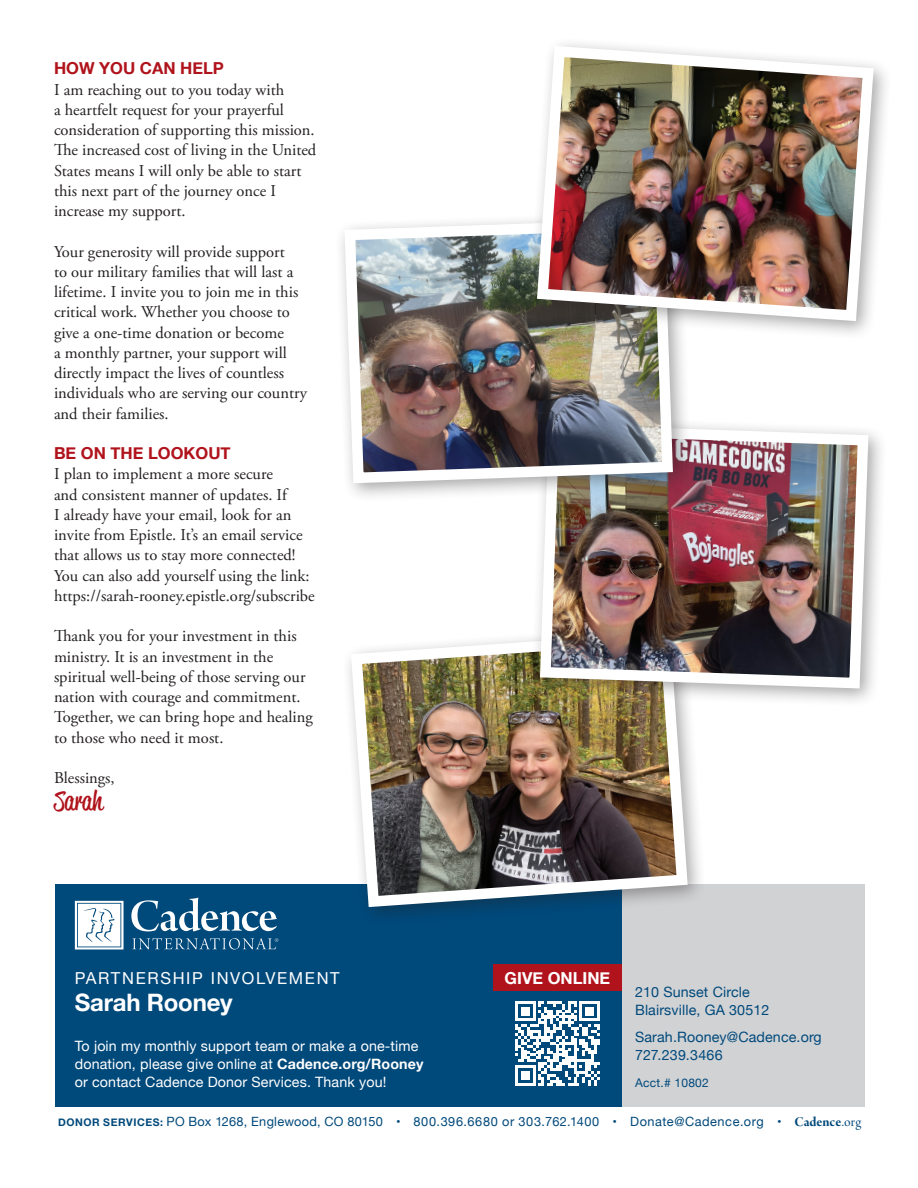
<style>
.page{position:relative;width:918px;height:1188px;background:#fff}
.page>*{position:absolute;margin:0;border:0;box-sizing:border-box;transform-origin:0 0}
.t1{font:27px "Reklame Script";color:#b0131c}
.t2{font:700 24px "Helvetica Neue";letter-spacing:-.01em;color:#fff}
.body{font:16.5px/20.2px "Adobe Garamond Pro";color:#231f20}
.t3{font:700 16.5px "Helvetica Neue";color:#b0131c}
.t4{font:16.5px "Helvetica Neue";letter-spacing:.1em;color:#fff}
.t5{font:700 16.5px "Helvetica Neue";color:#fff}
.body_nospace{font:16.5px "Adobe Garamond Pro";color:#231f20}
.t6{font:14.25px/18px "Helvetica Neue";letter-spacing:.01em;color:#fff}
.t7{font:14.25px/18px "Helvetica Neue";letter-spacing:.01em;color:#00497b}
.t8{font:12.75px "Helvetica Neue";letter-spacing:.04em;color:#00497b}
.t9{font:12px "Helvetica Neue";letter-spacing:.02em;color:#00497b}
.s1{font-weight:700}
.s2{font-weight:700;font-size:10.5px}
.s3{font-family:"Arno Pro Bold Display";font-size:14.25px}
.s4{font-family:"Arno Pro Display";font-size:14.25px}
</style>
<div class="page">
<div style="left:55px;top:884px;width:810px;height:223px;background:#00497b"></div>
<svg style="left:131px;top:898px;width:146px;height:33px"></svg>
<svg style="left:132px;top:938px;width:146px;height:11px"></svg>
<svg style="left:75px;top:901px;width:49px;height:49px;background:#dae5ec"></svg>
<div style="left:622px;top:884px;width:243px;height:223px;background:#d1d2d4"></div>
<div style="left:493px;top:964px;width:129px;height:27px;background:#b0131c"></div>
<svg style="left:515px;top:1001px;width:85px;height:85px"></svg>
<div style="left:341px;top:622px;width:366px;height:305px;background:#231f20;opacity:.4"></div>
<img style="left:345px;top:626px;width:348px;height:287px">
<div style="left:530px;top:414px;width:358px;height:294px;background:#231f20;opacity:.4"></div>
<img style="left:535px;top:419px;width:339px;height:275px">
<div style="left:335px;top:209px;width:358px;height:294px;background:#231f20;opacity:.4"></div>
<img style="left:339px;top:213px;width:339px;height:276px">
<div style="left:527px;top:36px;width:366px;height:305px;background:#231f20;opacity:.4"></div>
<img style="left:531px;top:40px;width:348px;height:287px">
<h1 class="t3" style="left:54px;top:55px;width:171px">HOW YOU CAN HELP</h1>
<p class="body" style="left:54px;top:80px;width:264px">I am reaching out to you today with<br>a heartfelt request for your prayerful consideration of supporting this mission.<br>The increased cost of living in the United States means I will only be able to start this next part of the journey once I increase my support.</p>
<p class="body" style="left:54px;top:242px;width:255px">Your generosity will provide support<br>to our military families that will last a lifetime. I invite you to join me in this critical work. Whether you choose to give a one-time donation or become<br>a monthly partner, your support will directly impact the lives of countless individuals who are serving our country and their families.</p>
<h1 class="t3" style="left:54px;top:440px;width:178px">BE ON THE LOOKOUT</h1>
<p class="body" style="left:54px;top:464px;width:262px">I plan to implement a more secure<br>and consistent manner of updates. If<br>I already have your email, look for an invite from Epistle. It’s an email service that allows us to stay more connected!<br>You can also add yourself using the link: https://sarah-rooney.epistle.org/subscribe</p>
<p class="body" style="left:54px;top:626px;width:260px">Thank you for your investment in this ministry. It is an investment in the spiritual well-being of those serving our nation with courage and commitment.<br>Together, we can bring hope and healing to those who need it most.</p>
<p class="body_nospace" style="left:54px;top:768px;width:62px">Blessings,</p>
<p class="t1" style="left:54px;top:782px;width:51px">Sarah</p>
<p class="t4" style="left:75px;top:966px;width:266px">PARTNERSHIP INVOLVEMENT</p>
<p class="t5" style="left:505px;top:965px;width:107px">GIVE ONLINE</p>
<h2 class="t2" style="left:75px;top:984px;width:159px">Sarah Rooney</h2>
<p class="t6" style="left:75px;top:1038px;width:350px">To join my monthly support team or make a one-time donation, please give online at <span class="s1">Cadence.org/Rooney </span>or contact Cadence Donor Services. Thank you!</p>
<p class="t7" style="left:635px;top:984px;width:136px">210 Sunset Circle<br>Blairsville, GA 30512</p>
<p class="t7" style="left:635px;top:1029px;width:188px">Sarah.Rooney@Cadence.org<br>727.239.3466</p>
<p class="t9" style="left:635px;top:1074px;width:75px">Acct.# 10802</p>
<p class="t8" style="left:58px;top:1112px;width:805px"><span class="s2">DONOR SERVICES:</span> PO Box 1268, Englewood, CO 80150 • 800.396.6680 or 303.762.1400 • Donate@Cadence.org • <span class="s3">Cadence</span><span class="s4">.org</span></p>
</div>
